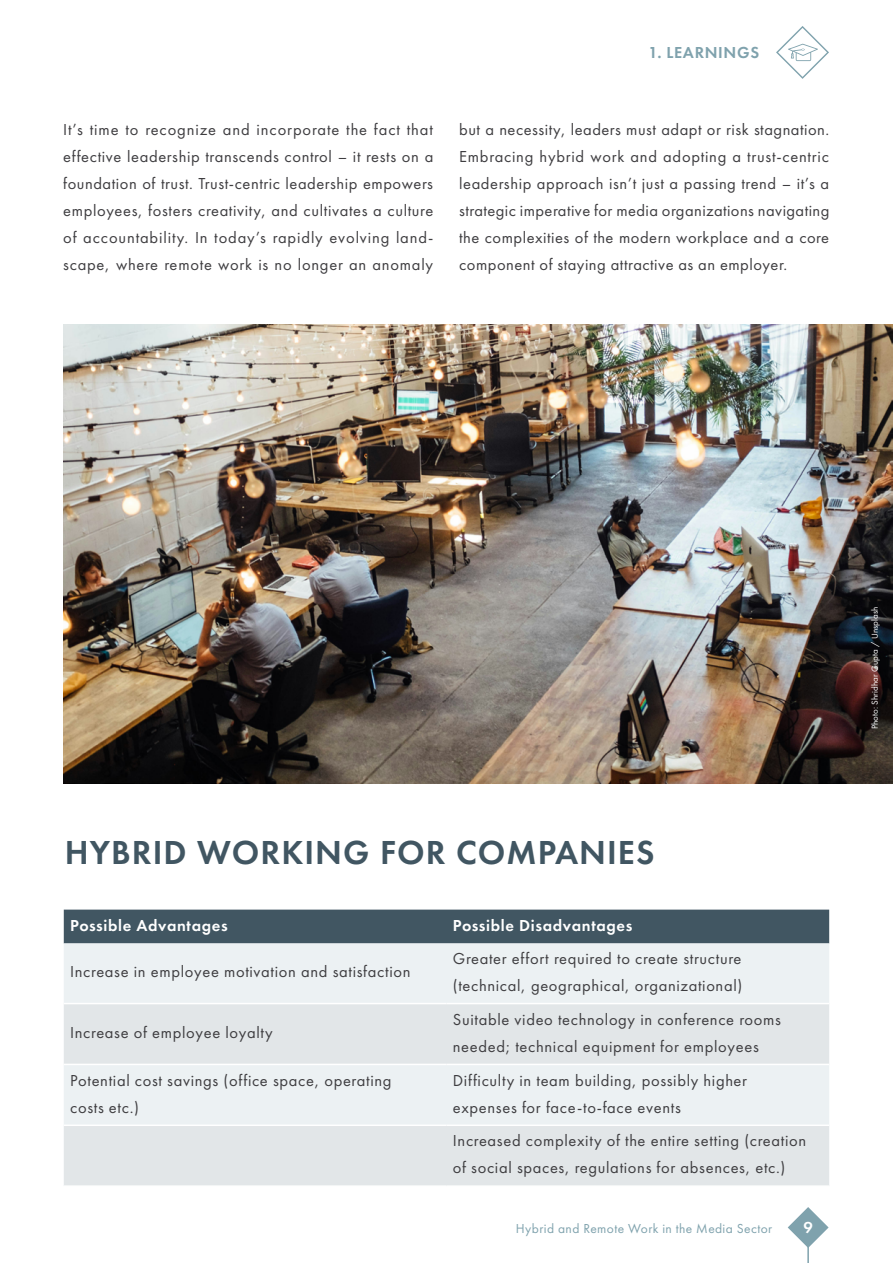
<style>
.page{position:relative;width:893px;height:1263px;background:#fff}
.page>*{position:absolute;margin:0;border:0;box-sizing:border-box;transform-origin:0 0}
.t1{font:600 34.5px "Futura PT";letter-spacing:.03em;color:#415662}
.t2{font:16.5px/27px "Futura PT";letter-spacing:.04em;color:#3e3d40}
.t3{font:600 16.5px "Futura PT";letter-spacing:.04em;color:#fff}
.t4{font:600 16.5px "Futura PT";letter-spacing:.04em;color:#7fa2ad}
.t5{font:13.5px "Futura PT";letter-spacing:.03em;color:#7fa2ad}
.t6{font:9px "Futura PT";letter-spacing:.01em;color:#fff}
</style>
<div class="page">
<div style="left:64px;top:909px;width:765px;height:34px;background:#415662"></div>
<div style="left:64px;top:943px;width:765px;height:60px;background:#ecf1f3"></div>
<svg style="left:64px;top:1004px;width:765px;height:181px;background:#e5e9eb"></svg>
<hr style="left:64px;top:1064px;width:382px;height:1px;background:#fff">
<hr style="left:446px;top:1064px;width:383px;height:1px;background:#fff">
<hr style="left:64px;top:1124px;width:382px;height:2px;background:#fff">
<hr style="left:446px;top:1124px;width:383px;height:2px;background:#fff">
<svg style="left:788px;top:1207px;width:41px;height:56px"></svg>
<svg style="left:776px;top:26px;width:53px;height:53px"></svg>
<img style="left:64px;top:324px;width:829px;height:459px">
<p class="t4" style="left:648px;top:42px;width:112px">1. LEARNINGS</p>
<p class="t2" style="left:63px;top:116px;width:372px;text-align:justify">It’s time to recognize and incorporate the fact that effective leadership transcends control – it rests on a foundation of trust. Trust-centric leadership empowers employees, fosters creativity, and cultivates a culture of accountability. In today’s rapidly evolving land&shy;scape, where remote work is no longer an anomaly</p>
<p class="t2" style="left:459px;top:116px;width:372px;text-align:justify">but a necessity, leaders must adapt or risk stagnation.<br>Embracing hybrid work and adopting a trust-centric leadership approach isn’t just a passing trend – it’s a strategic imperative for media organizations navigating the complexities of the modern workplace and a core component of staying attractive as an employer.</p>
<h1 class="t1" style="left:65px;top:831px;width:591px">HYBRID WORKING FOR COMPANIES</h1>
<p class="t3" style="left:70px;top:915px;width:159px">Possible Advantages</p>
<p class="t3" style="left:453px;top:915px;width:181px">Possible Disadvantages</p>
<p class="t2" style="left:70px;top:958px;width:342px">Increase in employee motivation and satisfaction</p>
<p class="t2" style="left:453px;top:945px;width:291px">Greater effort required to create structure (technical, geographical, organizational)</p>
<p class="t2" style="left:70px;top:1019px;width:204px">Increase of employee loyalty</p>
<p class="t2" style="left:453px;top:1005px;width:330px">Suitable video technology in conference rooms needed; technical equipment for employees</p>
<p class="t2" style="left:70px;top:1066px;width:323px">Potential cost savings (office space, operating costs etc.)</p>
<p class="t2" style="left:453px;top:1066px;width:296px">Difficulty in team building, possibly higher expenses for face-to-face events</p>
<p class="t2" style="left:453px;top:1127px;width:355px">Increased complexity of the entire setting (creation of social spaces, regulations for absences, etc.)</p>
<p class="t5" style="left:516px;top:1220px;width:258px">Hybrid and Remote Work in the Media Sector</p>
<p class="t3" style="left:803px;top:1217px;width:11px">9</p>
<p class="t6" style="left:869px;top:729px;width:124px;rotate:-90deg">Photo: Shridhar Gupta / Unsplash</p>
</div>
